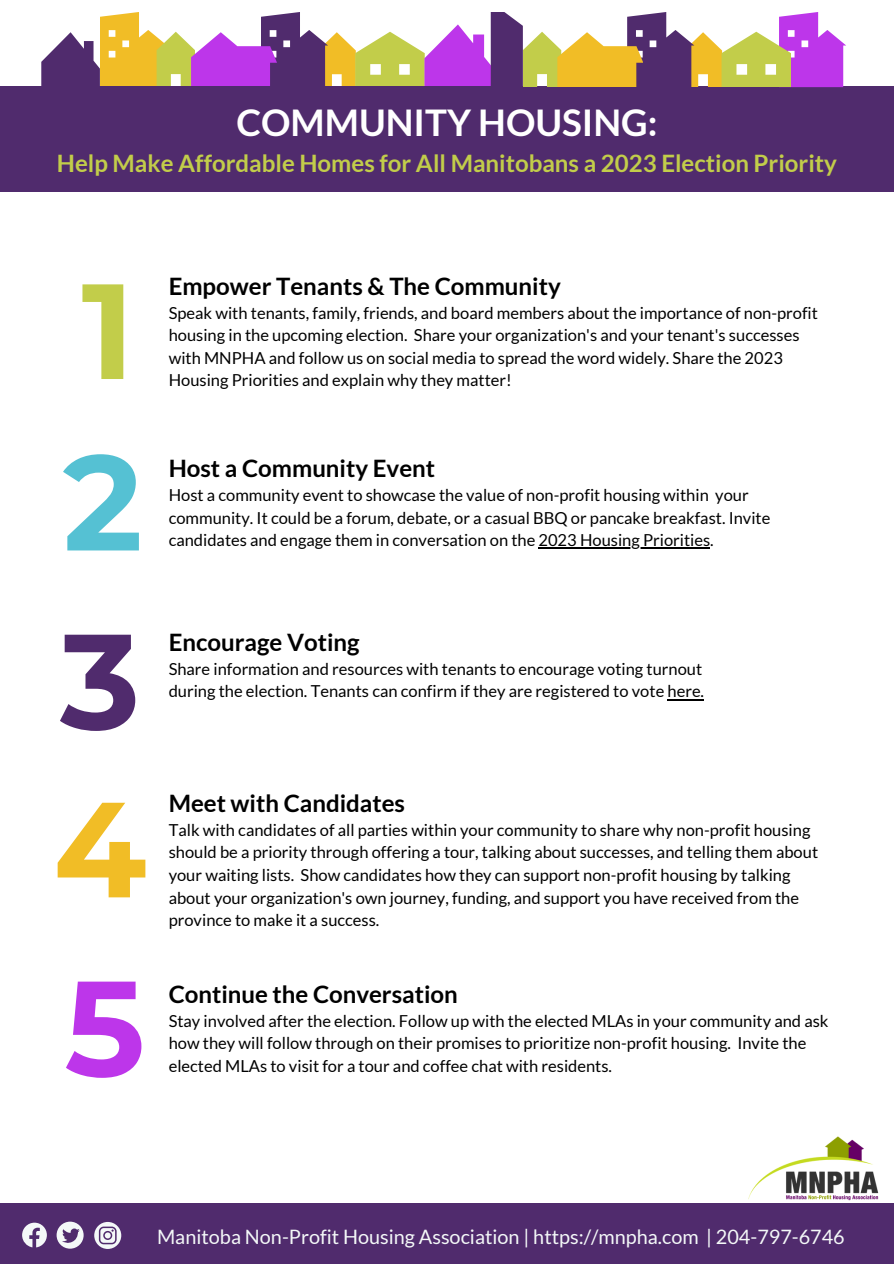
<style>
.page{position:relative;width:894px;height:1264px;background:#fff}
.page>*{position:absolute;margin:0;border:0;box-sizing:border-box;transform-origin:0 0}
.t1{font:700 135.15px "Montserrat";color:#f1bd26}
.t2{font:700 135.15px "Montserrat";color:#c2cd4a}
.t3{font:700 135.15px "Montserrat";color:#55c1d3}
.t4{font:700 135.15px "Montserrat";color:#502b6d}
.t5{font:700 135.15px "Montserrat";color:#bd36ea}
.t6{font:700 36.75px "Lato";color:#fff}
.t7{font:700 24px "Lato";color:#000}
.t8{font:700 24px "Lato";color:#c2cd4a}
.t9{font:19.8px "Lato";color:#f4f8f8}
.t10{font:16.5px/22.5px "Lato";color:#000}
</style>
<div class="page">
<div style="left:0;top:86px;width:893px;height:106px;background:#502b6d"></div>
<div style="left:0;top:1203px;width:893px;height:60px;background:#502b6d"></div>
<img style="left:748px;top:1136px;width:131px;height:65px">
<svg style="left:22px;top:1222px;width:25px;height:25px"></svg>
<svg style="left:57px;top:1221px;width:27px;height:27px"></svg>
<svg style="left:94px;top:1222px;width:27px;height:26px"></svg>
<svg style="left:41px;top:12px;width:805px;height:75px"></svg>
<hr style="left:538px;top:547px;width:172px;height:1px;background:#000">
<hr style="left:667px;top:699px;width:36px;height:1px;background:#000">
<p class="t6" style="left:236px;top:100px;width:422px">COMMUNITY HOUSING:</p>
<p class="t8" style="left:57px;top:148px;width:781px">Help Make Affordable Homes for All Manitobans a 2023 Election Priority</p>
<p class="t2" style="left:81px;top:248px;width:54px">1</p>
<p class="t7" style="left:169px;top:271px;width:393px">Empower Tenants &amp; The Community</p>
<p class="t10" style="left:169px;top:301px;width:650px">Speak with tenants, family, friends, and board members about the importance of non-profit housing in the upcoming election. Share your organization's and your tenant's successes with MNPHA and follow us on social media to spread the word widely. Share the 2023<br>Housing Priorities and explain why they matter!</p>
<p class="t3" style="left:63px;top:419px;width:81px">2</p>
<p class="t7" style="left:169px;top:454px;width:268px">Host a Community Event</p>
<p class="t10" style="left:169px;top:483px;width:603px">Host a community event to showcase the value of non-profit housing within your community. It could be a forum, debate, or a casual BBQ or pancake breakfast. Invite candidates and engage them in conversation on the 2023 Housing Priorities.</p>
<p class="t4" style="left:60px;top:598px;width:81px">3</p>
<p class="t7" style="left:169px;top:627px;width:192px">Encourage Voting</p>
<p class="t10" style="left:169px;top:657px;width:537px">Share information and resources with tenants to encourage voting turnout during the election. Tenants can confirm if they are registered to vote here.</p>
<p class="t1" style="left:53px;top:766px;width:95px">4</p>
<p class="t7" style="left:169px;top:788px;width:238px">Meet with Candidates</p>
<p class="t10" style="left:169px;top:818px;width:650px">Talk with candidates of all parties within your community to share why non-profit housing should be a priority through offering a tour, talking about successes, and telling them about your waiting lists. Show candidates how they can support non-profit housing by talking about your organization's own journey, funding, and support you have received from the province to make it a success.</p>
<p class="t5" style="left:65px;top:945px;width:82px">5</p>
<p class="t7" style="left:169px;top:979px;width:291px">Continue the Conversation</p>
<p class="t10" style="left:169px;top:1009px;width:661px">Stay involved after the election. Follow up with the elected MLAs in your community and ask how they will follow through on their promises to prioritize non-profit housing. Invite the elected MLAs to visit for a tour and coffee chat with residents.</p>
<p class="t9" style="left:157px;top:1224px;width:689px">Manitoba Non-Profit Housing Association | https://mnpha.com | 204-797-6746</p>
</div>
